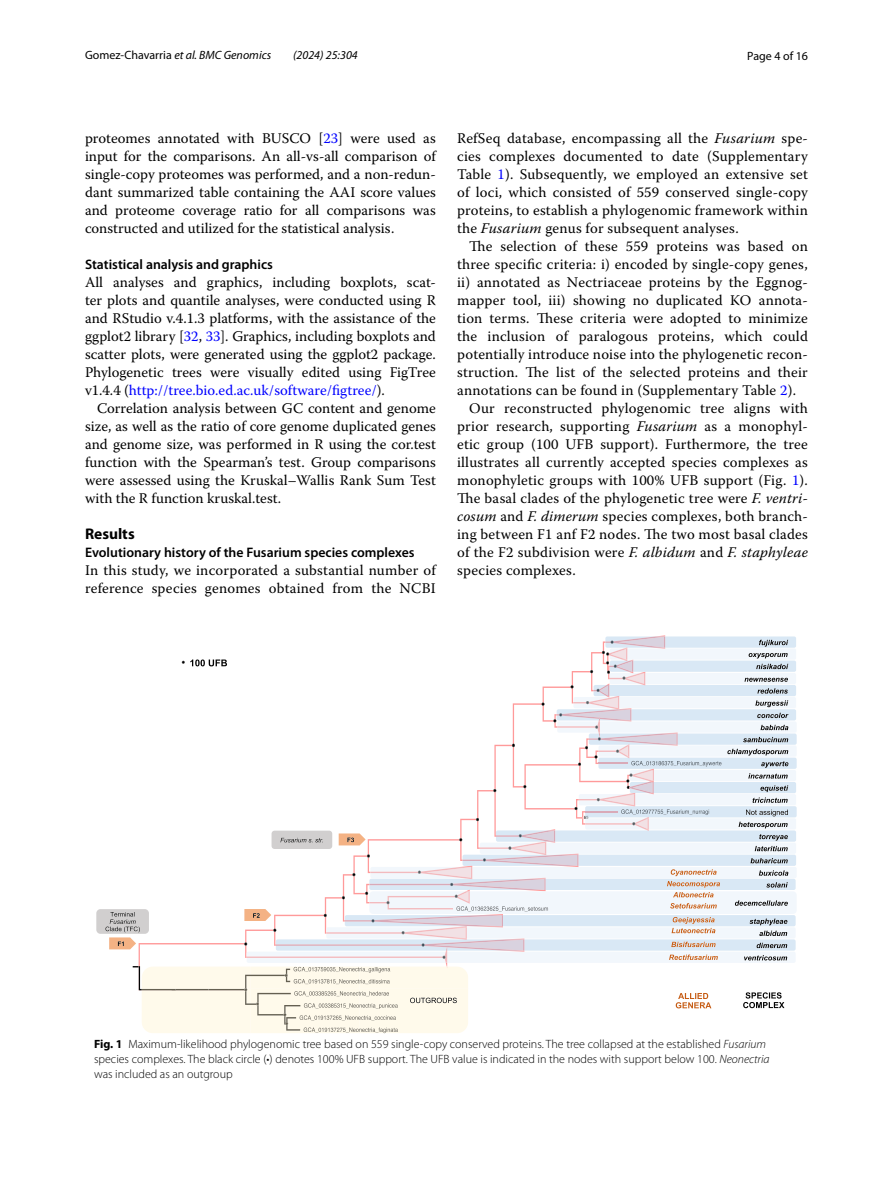
<style>
.page{position:relative;width:893px;height:1187px;background:#fff}
.page>*{position:absolute;margin:0;border:0;box-sizing:border-box;transform-origin:0 0}
.t1{font:700 15.45px "Myriad Pro";color:#000}
.t2{font:14.7px/18px "Warnock Pro";letter-spacing:.015em;color:#000;text-align:justify}
.t3{font:600 13.8px "Myriad Pro";color:#000}
.t4{font:300 12px/15px "Myriad Pro";color:#000}
.t5{font:italic 12px "Myriad Pro";color:#000}
.t6{font:12px "Myriad Pro";color:#000}
.s1{font-style:normal}
.s2{color:#00f}
.s3{font-style:italic}
.s4{font-weight:700}
</style>
<div class="page">
<svg style="left:96px;top:635px;width:701px;height:398px"></svg>
<p class="t5" style="left:85px;top:48px;width:188px"><span class="s1">Gomez‑Chavarria</span> et al. BMC Genomics</p>
<p class="t5" style="left:293px;top:48px;width:66px">(2024) 25:304</p>
<p class="t6" style="left:747px;top:48px;width:62px">Page 4 of 16</p>
<p class="t2" style="left:85px;top:128px;width:352px">proteomes annotated with BUSCO [<span class="s2">23</span>] were used as input for the comparisons. An all-vs-all comparison of single-copy proteomes was performed, and a non-redun&shy;dant summarized table containing the AAI score values and proteome coverage ratio for all comparisons was constructed and utilized for the statistical analysis.</p>
<p class="t3" style="left:85px;top:255px;width:189px">Statistical analysis and graphics</p>
<p class="t2" style="left:85px;top:272px;width:352px">All analyses and graphics, including boxplots, scat&shy;ter plots and quantile analyses, were conducted using R and RStudio v.4.1.3 platforms, with the assistance of the ggplot2 library [<span class="s2">32</span>, <span class="s2">33</span>]. Graphics, including boxplots and scatter plots, were generated using the ggplot2 package.<br>Phylogenetic trees were visually edited using FigTree v1.4.4 (<span class="s2">http://tree.bio.ed.ac.uk/software/figtree/</span>).</p>
<p class="t2" style="left:85px;top:398px;width:352px;text-indent:12px">Correlation analysis between GC content and genome size, as well as the ratio of core genome duplicated genes and genome size, was performed in R using the cor.test function with the Spearman’s test. Group comparisons were assessed using the Kruskal–Wallis Rank Sum Test with the R function kruskal.test.</p>
<p class="t1" style="left:85px;top:523px;width:51px">Results</p>
<p class="t3" style="left:85px;top:543px;width:331px">Evolutionary history of the Fusarium species complexes</p>
<p class="t2" style="left:85px;top:560px;width:352px">In this study, we incorporated a substantial number of reference species genomes obtained from the NCBI</p>
<p class="t2" style="left:457px;top:128px;width:352px">RefSeq database, encompassing all the <span class="s3">Fusarium</span> spe&shy;cies complexes documented to date (Supplementary Table <span class="s2">1</span>). Subsequently, we employed an extensive set of loci, which consisted of 559 conserved single-copy proteins, to establish a phylogenomic framework within the <span class="s3">Fusarium</span> genus for subsequent analyses.</p>
<p class="t2" style="left:469px;top:236px;width:340px">The selection of these 559 proteins was based on</p>
<p class="t2" style="left:457px;top:254px;width:352px">three specific criteria: i) encoded by single-copy genes,</p>
<p class="t2" style="left:457px;top:272px;width:352px">ii) annotated as Nectriaceae proteins by the Eggnog-</p>
<p class="t2" style="left:457px;top:290px;width:352px">mapper tool, iii) showing no duplicated KO annota-</p>
<p class="t2" style="left:457px;top:308px;width:352px">tion terms. These criteria were adopted to minimize</p>
<p class="t2" style="left:457px;top:326px;width:352px">the inclusion of paralogous proteins, which could</p>
<p class="t2" style="left:457px;top:344px;width:352px">potentially introduce noise into the phylogenetic recon-</p>
<p class="t2" style="left:457px;top:362px;width:352px">struction. The list of the selected proteins and their</p>
<p class="t2" style="left:457px;top:380px;width:340px">annotations can be found in (Supplementary Table <span class="s2">2</span>).</p>
<p class="t2" style="left:469px;top:398px;width:340px">Our reconstructed phylogenomic tree aligns with</p>
<p class="t2" style="left:457px;top:416px;width:352px">prior research, supporting <span class="s3">Fusarium</span> as a monophyl-</p>
<p class="t2" style="left:457px;top:434px;width:352px">etic group (100 UFB support). Furthermore, the tree</p>
<p class="t2" style="left:457px;top:452px;width:352px">illustrates all currently accepted species complexes as</p>
<p class="t2" style="left:457px;top:470px;width:352px">monophyletic groups with 100% UFB support (Fig. <span class="s2">1</span>).</p>
<p class="t2" style="left:457px;top:488px;width:352px">The basal clades of the phylogenetic tree were <span class="s3">F. ventri-</span></p>
<p class="t2" style="left:457px;top:506px;width:352px"><span class="s3">cosum</span> and <span class="s3">F. dimerum</span> species complexes, both branch-</p>
<p class="t2" style="left:457px;top:524px;width:352px">ing between F1 anf F2 nodes. The two most basal clades</p>
<p class="t2" style="left:457px;top:542px;width:352px">of the F2 subdivision were <span class="s3">F. albidum</span> and <span class="s3">F. staphyleae</span></p>
<p class="t2" style="left:457px;top:560px;width:120px">species complexes.</p>
<p class="t4" style="left:94px;top:1036px;width:677px"><span class="s4">Fig. 1</span> Maximum-likelihood phylogenomic tree based on 559 single-copy conserved proteins. The tree collapsed at the established <span class="s3">Fusarium </span>species complexes. The black circle (•) denotes 100% UFB support. The UFB value is indicated in the nodes with support below 100. <span class="s3">Neonectria </span>was included as an outgroup</p>
</div>
